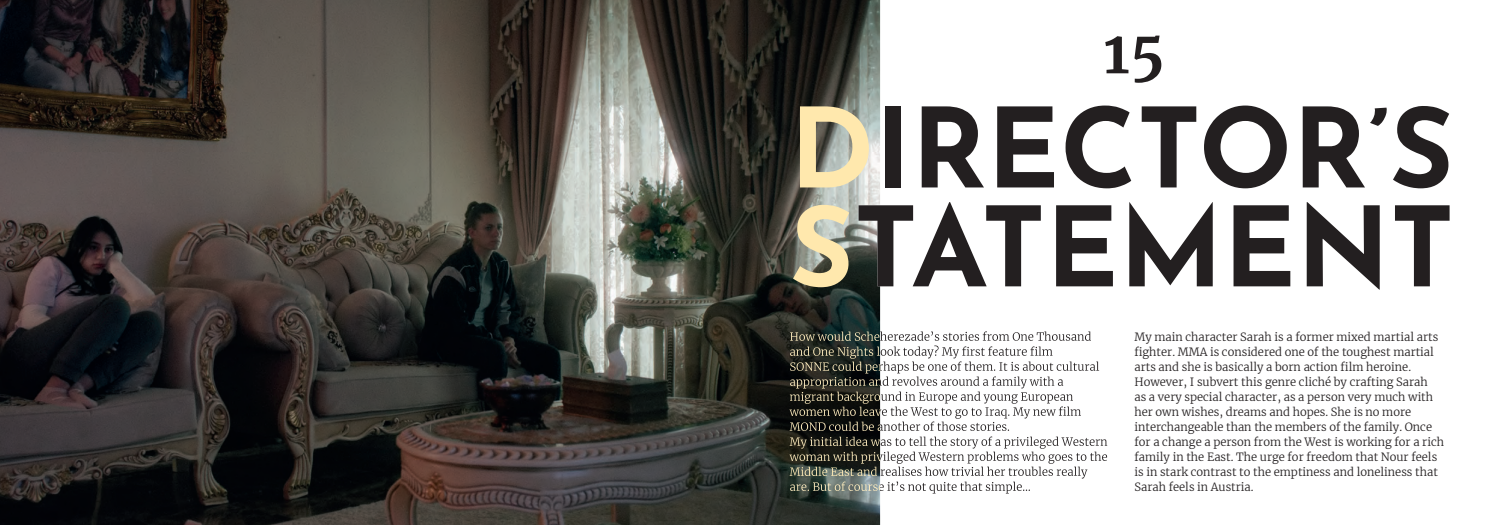
<style>
.page{position:relative;width:1489px;height:525px;background:#fff}
.page>*{position:absolute;margin:0;border:0;box-sizing:border-box;transform-origin:0 0}
.t1{font:700 110px/98.8px "Josefin Sans";color:#231f20}
.t2{font:700 58.75px "Merriweather";color:#231f20}
.t3{font:300 11.25px/15px "Merriweather";color:#231f20}
.s1{color:#ffe8ad}
</style>
<div class="page">
<img style="left:0;top:0;width:880px;height:524px">
<svg style="left:789px;top:331px;width:310px;height:99px"></svg>
<svg style="left:789px;top:436px;width:318px;height:57px"></svg>
<h2 class="t2" style="left:1103px;top:11px;width:63px">15</h2>
<h1 class="t1" style="left:789px;top:90px;width:666px"><span class="s1">D</span>IRECTOR’S<br><span class="s1">S</span>TATEMENT</h1>
<p class="t3" style="left:1134px;top:328px;width:311px">My main character Sarah is a former mixed martial arts fighter. MMA is considered one of the toughest martial arts and she is basically a born action film heroine.<br>However, I subvert this genre cliché by crafting Sarah<br>as a very special character, as a person very much with her own wishes, dreams and hopes. She is no more interchangeable than the members of the family. Once for a change a person from the West is working for a rich family in the East. The urge for freedom that Nour feels is in stark contrast to the emptiness and loneliness that Sarah feels in Austria.</p>
</div>
